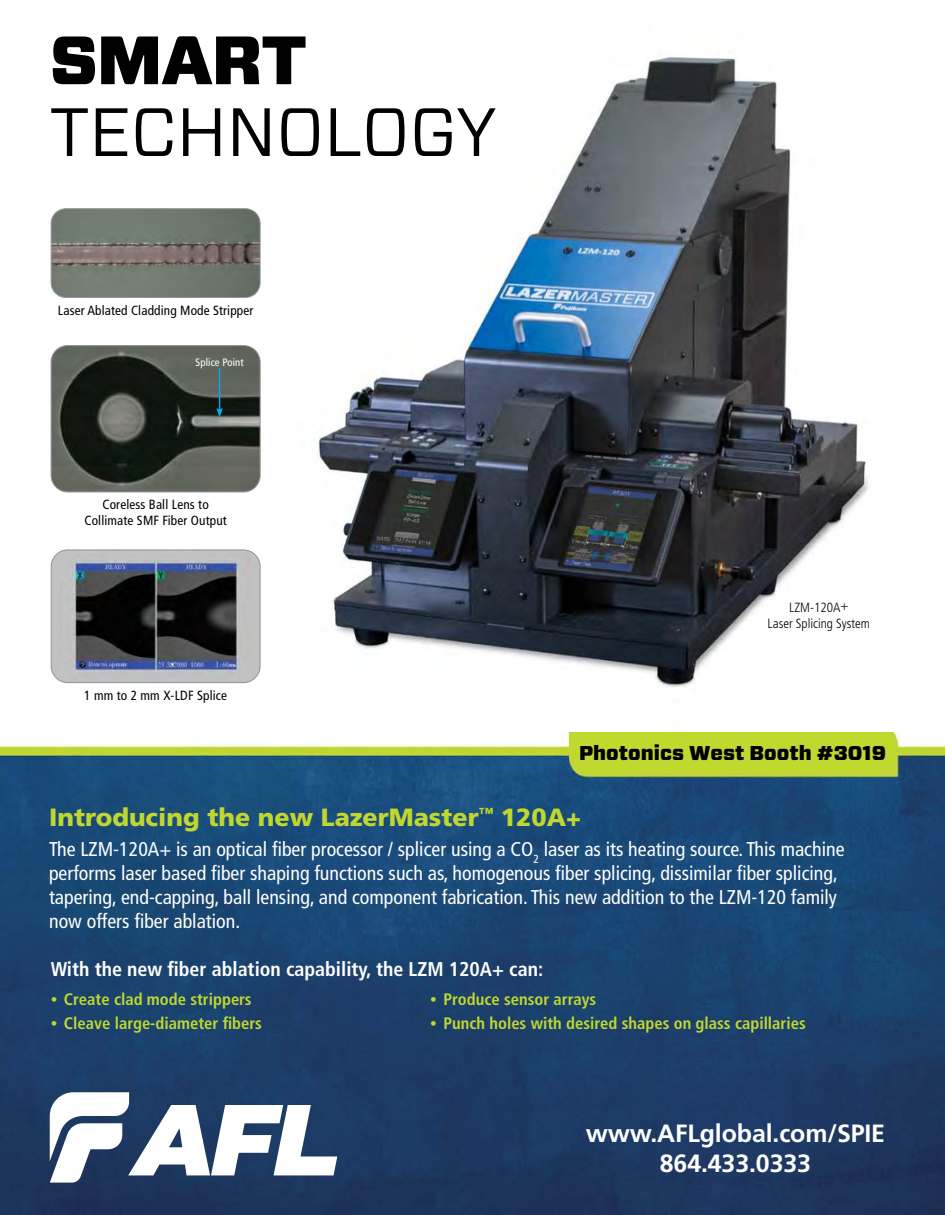
<style>
.page{position:relative;width:945px;height:1215px;background:#fff}
.page>*{position:absolute;margin:0;border:0;box-sizing:border-box;transform-origin:0 0}
.t1{font:68.12px "Forza";color:#000}
.t2{font:900 68.12px "Forza";letter-spacing:-.02em;color:#000}
.t3{font:700 24.88px/29.9px "Frutiger LT Std";letter-spacing:-.005em;color:#fff;text-align:center}
.t4{font:900 24.88px "Frutiger LT Std";color:#c1d72f}
.t5{font:condensed 20px/23.9px "Frutiger LT Std";color:#fff}
.t6{font:700 condensed 20px "Frutiger LT Std";color:#fff}
.t7{font:900 20px "Forza";color:#000}
.t8{font:700 condensed 16.62px "Frutiger LT Std";color:#c1d72f}
.t9{font:condensed 13.25px/16px "Frutiger LT Std";letter-spacing:.01em;color:#000;text-align:center}
.t10{font:300 condensed 13.25px/16px "Frutiger LT Std";color:#000;text-align:center}
.t11{font:condensed 10.75px "Frutiger LT Std";letter-spacing:.01em;color:#fff}
.s1{font-size:13.25px}
</style>
<div class="page">
<img style="left:0;top:732px;width:945px;height:483px">
<img style="left:201px;top:57px;width:668px;height:630px">
<svg style="left:50px;top:1092px;width:287px;height:91px"></svg>
<img style="left:51px;top:346px;width:209px;height:146px">
<div style="left:51px;top:345px;width:210px;height:147px;border:1px solid #939598;border-radius:17px"></div>
<hr style="left:219px;top:368px;width:1px;height:42px;background:#00aeef">
<svg style="left:216px;top:408px;width:7px;height:9px"></svg>
<div style="left:51px;top:550px;width:209px;height:133px;background:#c2c1c1;border-radius:17px"></div>
<img style="left:60px;top:551px;width:191px;height:132px">
<div style="left:51px;top:549px;width:210px;height:134px;border:1px solid #939598;border-radius:17px"></div>
<img style="left:51px;top:209px;width:209px;height:88px">
<div style="left:51px;top:208px;width:210px;height:90px;border:1px solid #939598;border-radius:15px"></div>
<h1 class="t2" style="left:50px;top:15px;width:258px">SMART</h1>
<h1 class="t1" style="left:50px;top:86px;width:448px">TECHNOLOGY</h1>
<p class="t9" style="left:58px;top:302px;width:197px">Laser Ablated Cladding Mode Stripper</p>
<p class="t11" style="left:196px;top:356px;width:50px">Splice Point</p>
<p class="t9" style="left:84px;top:497px;width:144px">Coreless Ball Lens to<br>Collimate SMF Fiber Output</p>
<p class="t9" style="left:84px;top:687px;width:144px">1 mm to 2 mm X-LDF Splice</p>
<p class="t10" style="left:768px;top:600px;width:104px">LZM-120A+<br>Laser Splicing System</p>
<p class="t7" style="left:579px;top:740px;width:308px">Photonics West Booth #3019</p>
<p class="t4" style="left:49px;top:802px;width:533px">Introducing the new LazerMaster<sup>™</sup> 120A+</p>
<p class="t5" style="left:49px;top:837px;width:797px">The LZM-120A+ is an optical fiber processor / splicer using a CO<sub>2</sub> laser as its heating source. This machine performs laser based fiber shaping functions such as, homogenous fiber splicing, dissimilar fiber splicing, tapering, end-capping, ball lensing, and component fabrication. This new addition to the LZM-120 family now offers fiber ablation.</p>
<p class="t6" style="left:51px;top:957px;width:494px">With the new fiber ablation capability, the LZM 120A+ can:</p>
<p class="t8" style="left:51px;top:989px;width:203px"><span class="s1">•</span> Create clad mode strippers</p>
<p class="t8" style="left:51px;top:1013px;width:213px"><span class="s1">•</span> Cleave large-diameter fibers</p>
<p class="t8" style="left:430px;top:989px;width:167px"><span class="s1">•</span> Produce sensor arrays</p>
<p class="t8" style="left:430px;top:1013px;width:377px"><span class="s1">•</span> Punch holes with desired shapes on glass capillaries</p>
<p class="t3" style="left:586px;top:1119px;width:301px">www.AFLglobal.com/SPIE<br>864.433.0333</p>
</div>
